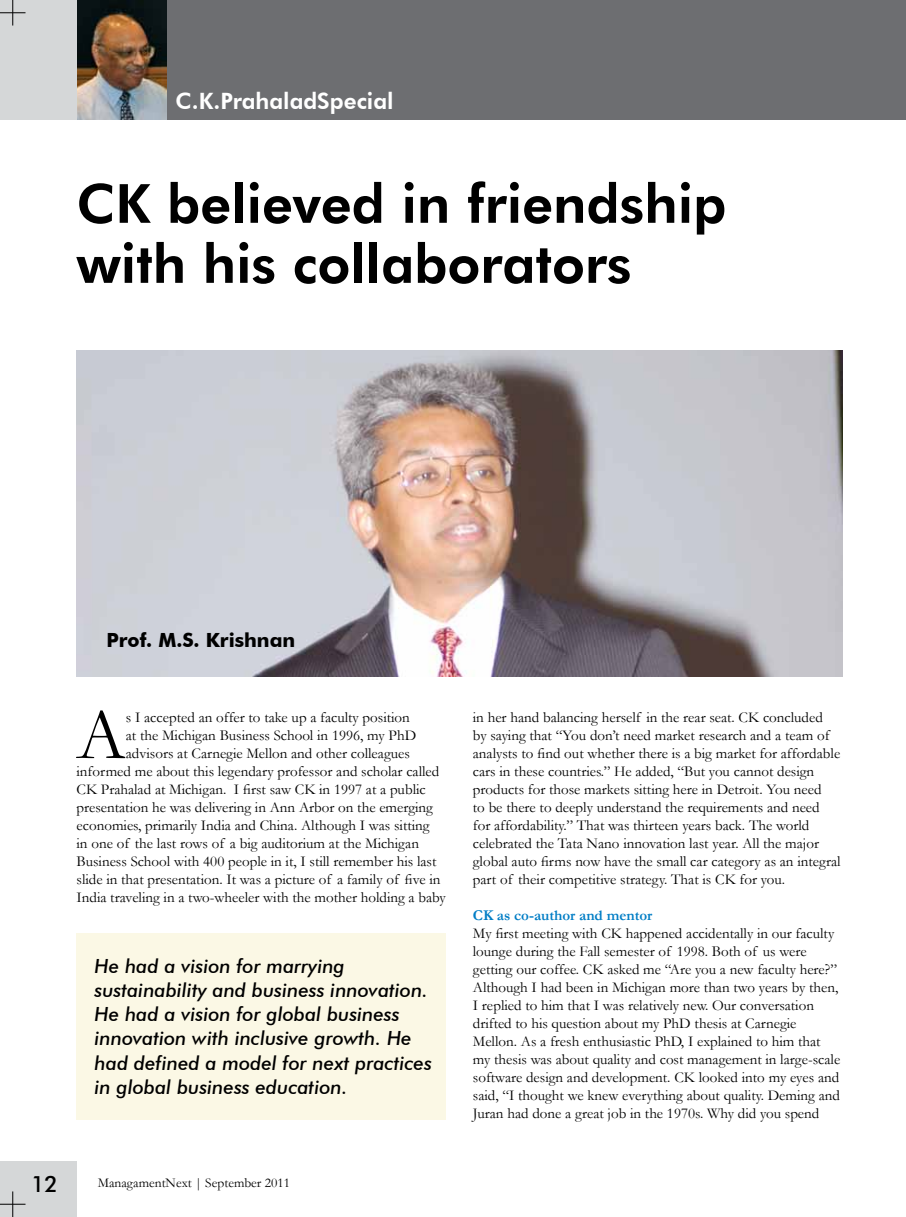
<style>
.page{position:relative;width:906px;height:1217px;background:#fff}
.page>*{position:absolute;margin:0;border:0;box-sizing:border-box;transform-origin:0 0}
.t1{font:72.75px "Garamond";color:#000}
.t2{font:800 54px/60px "Futura BT";color:#000}
.t3{font:800 22.5px "Futura BT";color:#fff}
.t4{font:500 22.5px "Futura BT";color:#000}
.t5{font:italic 500 19.5px/24px "Futura BT";color:#000}
.t6{font:700 19.5px "Futura BT";color:#000}
.t7{font:15px/18px "Garamond";color:#000}
.t8{font:700 15px "Garamond";color:#007dc5}
.t9{font:13.5px "Garamond";color:#000}
</style>
<div class="page">
<div style="left:77px;top:932px;width:369px;height:186px;background:#fbf8e5"></div>
<img style="left:77px;top:350px;width:765px;height:326px">
<div style="left:0;top:0;width:906px;height:119px;background:#6d6e71"></div>
<img style="left:77px;top:0;width:90px;height:119px">
<div style="left:0;top:1161px;width:77px;height:55px;background:#d5d7d8"></div>
<div style="left:0;top:0;width:77px;height:119px;background:#d5d7d8"></div>
<svg style="left:0;top:0;width:26px;height:26px"></svg>
<svg style="left:0;top:1191px;width:26px;height:25px"></svg>
<h3 class="t3" style="left:176px;top:87px;width:219px">C.K.PrahaladSpecial</h3>
<h2 class="t2" style="left:77px;top:173px;width:651px">CK believed in friendship with his collaborators</h2>
<h3 class="t6" style="left:107px;top:627px;width:190px">Prof. M.S. Krishnan</h3>
<h1 class="t1" style="left:77px;top:686px;width:51px">A</h1>
<p class="t7" style="left:126px;top:707px;width:286px">s I accepted an offer to take up a faculty position</p>
<p class="t7" style="left:126px;top:725px;width:292px">at the Michigan Business School in 1996, my PhD</p>
<p class="t7" style="left:126px;top:743px;width:285px">advisors at Carnegie Mellon and other colleagues</p>
<p class="t7" style="left:77px;top:761px;width:364px">informed me about this legendary professor and scholar called</p>
<p class="t7" style="left:77px;top:779px;width:351px">CK Prahalad at Michigan. I first saw CK in 1997 at a public</p>
<p class="t7" style="left:77px;top:797px;width:358px">presentation he was delivering in Ann Arbor on the emerging</p>
<p class="t7" style="left:77px;top:815px;width:354px">economies, primarily India and China. Although I was sitting</p>
<p class="t7" style="left:77px;top:833px;width:344px">in one of the last rows of a big auditorium at the Michigan</p>
<p class="t7" style="left:77px;top:851px;width:361px">Business School with 400 people in it, I still remember his last</p>
<p class="t7" style="left:77px;top:869px;width:365px">slide in that presentation. It was a picture of a family of five in</p>
<p class="t7" style="left:77px;top:887px;width:371px">India traveling in a two-wheeler with the mother holding a baby</p>
<h3 class="t5" style="left:95px;top:954px;width:339px">He had a vision for marrying sustainability and business innovation.<br>He had a vision for global business innovation with inclusive growth. He had defined a model for next practices in global business education.</h3>
<h3 class="t4" style="left:31px;top:1169px;width:29px">12</h3>
<p class="t9" style="left:98px;top:1173px;width:194px">ManagamentNext | September 2011</p>
<p class="t7" style="left:473px;top:707px;width:369px">in her hand balancing herself in the rear seat. CK concluded<br>by saying that “You don’t need market research and a team of analysts to find out whether there is a big market for affordable cars in these countries.” He added, “But you cannot design products for those markets sitting here in Detroit. You need<br>to be there to deeply understand the requirements and need for affordability.” That was thirteen years back. The world celebrated the Tata Nano innovation last year. All the major global auto firms now have the small car category as an integral part of their competitive strategy. That is CK for you.</p>
<p class="t8" style="left:473px;top:905px;width:181px">CK as co-author and mentor</p>
<p class="t7" style="left:473px;top:923px;width:369px">My first meeting with CK happened accidentally in our faculty lounge during the Fall semester of 1998. Both of us were getting our coffee. CK asked me “Are you a new faculty here?” Although I had been in Michigan more than two years by then, I replied to him that I was relatively new. Our conversation drifted to his question about my PhD thesis at Carnegie Mellon. As a fresh enthusiastic PhD, I explained to him that my thesis was about quality and cost management in large-scale software design and development. CK looked into my eyes and said, “I thought we knew everything about quality. Deming and Juran had done a great job in the 1970s. Why did you spend</p>
</div>
